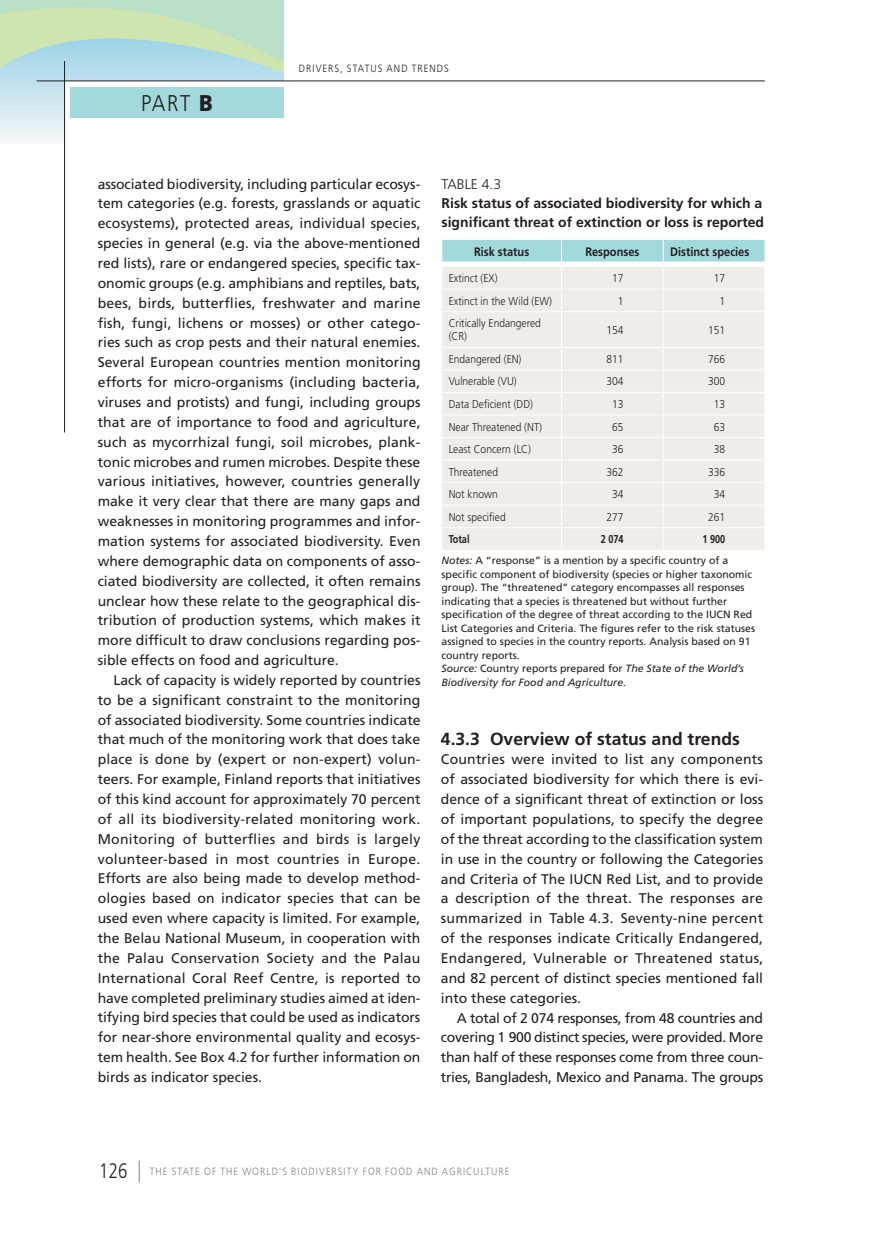
<style>
.page{position:relative;width:874px;height:1241px;background:#fff}
.page>*{position:absolute;margin:0;border:0;box-sizing:border-box;transform-origin:0 0}
.t1{font:300 22.75px "Frutiger LT Std";color:#231f20;scale:.9 1}
.t2{font:300 21px "Frutiger LT Std";color:#231f20;scale:.8 1}
.t3{font:700 17.5px "Frutiger LT Std";color:#231f20}
.t4{font:14px/19.8px "Frutiger LT Std";color:#231f20;text-align:justify}
.t5{font:700 14px/19.2px "Frutiger LT Std";color:#231f20}
.t6{font:300 14px "Frutiger LT Std";color:#231f20}
.t7{font:700 12.25px "Frutiger LT Std";color:#231f20;scale:.9 1}
.t8{font:300 11.38px/13.1px "Frutiger LT Std";color:#231f20;scale:.9 1}
.t9{font:700 11.38px "Frutiger LT Std";color:#231f20;scale:.8 1}
.t10{font:10.5px/13.5px "Frutiger LT Std";color:#231f20}
.t11{font:300 10.5px "Frutiger LT Std";letter-spacing:.11em;color:#808285;scale:.9 1}
.t12{font:300 10.5px "Frutiger LT Std";letter-spacing:.11em;color:#231f20;scale:.9 1}
.s1{font-weight:900}
.s2{font-style:italic}
</style>
<div class="page">
<svg style="left:0;top:94px;width:64px;height:48px"></svg>
<svg style="left:0;top:0;width:284px;height:94px;background:#bddfcd"></svg>
<div style="left:64px;top:81px;width:220px;height:63px;background:#fff"></div>
<div style="left:70px;top:87px;width:214px;height:31px;background:#a2dadc"></div>
<hr style="left:37px;top:80px;width:727px;height:1px;background:#231f20">
<hr style="left:64px;top:61px;width:1px;height:371px;background:#231f20">
<svg style="left:139px;top:1160px;width:1px;height:22px"></svg>
<div style="left:442px;top:312px;width:322px;height:238px;background:#f0ece9"></div>
<hr style="left:561px;top:312px;width:1px;height:35px;background:#fff">
<svg style="left:561px;top:348px;width:1px;height:202px"></svg>
<hr style="left:662px;top:312px;width:1px;height:35px;background:#fff">
<svg style="left:662px;top:348px;width:1px;height:202px"></svg>
<hr style="left:561px;top:347px;width:102px;height:1px;background:#fff">
<hr style="left:663px;top:347px;width:101px;height:1px;background:#fff">
<hr style="left:561px;top:369px;width:102px;height:1px;background:#fff">
<hr style="left:663px;top:369px;width:101px;height:1px;background:#fff">
<hr style="left:561px;top:392px;width:102px;height:1px;background:#fff">
<hr style="left:663px;top:392px;width:101px;height:1px;background:#fff">
<hr style="left:561px;top:414px;width:102px;height:1px;background:#fff">
<hr style="left:663px;top:414px;width:101px;height:1px;background:#fff">
<hr style="left:561px;top:437px;width:102px;height:1px;background:#fff">
<hr style="left:663px;top:437px;width:101px;height:1px;background:#fff">
<hr style="left:561px;top:459px;width:102px;height:1px;background:#fff">
<hr style="left:663px;top:459px;width:101px;height:1px;background:#fff">
<hr style="left:561px;top:482px;width:102px;height:1px;background:#fff">
<hr style="left:663px;top:482px;width:101px;height:1px;background:#fff">
<hr style="left:561px;top:505px;width:102px;height:1px;background:#fff">
<hr style="left:663px;top:505px;width:101px;height:1px;background:#fff">
<hr style="left:561px;top:527px;width:102px;height:1px;background:#fff">
<hr style="left:663px;top:527px;width:101px;height:1px;background:#fff">
<hr style="left:441px;top:347px;width:120px;height:1px;background:#fff">
<hr style="left:441px;top:369px;width:120px;height:1px;background:#fff">
<hr style="left:441px;top:392px;width:120px;height:1px;background:#fff">
<hr style="left:441px;top:414px;width:120px;height:1px;background:#fff">
<hr style="left:441px;top:437px;width:120px;height:1px;background:#fff">
<hr style="left:441px;top:459px;width:120px;height:1px;background:#fff">
<hr style="left:441px;top:482px;width:120px;height:1px;background:#fff">
<hr style="left:441px;top:505px;width:120px;height:1px;background:#fff">
<hr style="left:441px;top:527px;width:120px;height:1px;background:#fff">
<svg style="left:442px;top:239px;width:323px;height:72px;background:#d9e8e6"></svg>
<div style="left:441px;top:261px;width:120px;height:6px;background:#fff"></div>
<h1 class="t1" style="left:141px;top:90px;width:81px">Part <span class="s1">B</span></h1>
<p class="t12" style="left:299px;top:62px;width:168px">Drivers, status and trends</p>
<p class="t4" style="left:98px;top:174px;width:324px">associated biodiversity, including particular ecosys&shy;tem categories (e.g. forests, grasslands or aquatic ecosystems), protected areas, individual species, species in general (e.g. via the above-mentioned red lists), rare or endangered species, specific tax&shy;onomic groups (e.g. amphibians and reptiles, bats, bees, birds, butterflies, freshwater and marine fish, fungi, lichens or mosses) or other catego&shy;ries such as crop pests and their natural enemies.<br>Several European countries mention monitoring efforts for micro-organisms (including bacteria, viruses and protists) and fungi, including groups that are of importance to food and agriculture, such as mycorrhizal fungi, soil microbes, plank&shy;tonic microbes and rumen microbes. Despite these various initiatives, however, countries generally make it very clear that there are many gaps and weaknesses in monitoring programmes and infor&shy;mation systems for associated biodiversity. Even where demographic data on components of asso&shy;ciated biodiversity are collected, it often remains unclear how these relate to the geographical dis&shy;tribution of production systems, which makes it more difficult to draw conclusions regarding pos&shy;sible effects on food and agriculture.</p>
<p class="t4" style="left:98px;top:670px;width:324px;text-indent:16px">Lack of capacity is widely reported by countries to be a significant constraint to the monitoring of associated biodiversity. Some countries indicate that much of the monitoring work that does take place is done by (expert or non-expert) volun&shy;teers. For example, Finland reports that initiatives of this kind account for approximately 70 percent of all its biodiversity-related monitoring work.<br>Monitoring of butterflies and birds is largely volunteer-based in most countries in Europe.<br>Efforts are also being made to develop method&shy;ologies based on indicator species that can be used even where capacity is limited. For example, the Belau National Museum, in cooperation with the Palau Conservation Society and the Palau International Coral Reef Centre, is reported to have completed preliminary studies aimed at iden&shy;tifying bird species that could be used as indicators for near-shore environmental quality and ecosys&shy;tem health. See Box 4.2 for further information on birds as indicator species.</p>
<p class="t6" style="left:441px;top:176px;width:15px">Table</p>
<p class="t6" style="left:481px;top:176px;width:21px">4.3</p>
<p class="t5" style="left:441px;top:193px;width:324px">Risk status of associated biodiversity for which a significant threat of extinction or loss is reported</p>
<p class="t7" style="left:474px;top:244px;width:63px">Risk status</p>
<p class="t7" style="left:585px;top:244px;width:61px">Responses</p>
<p class="t7" style="left:670px;top:244px;width:89px">Distinct species</p>
<p class="t8" style="left:448px;top:272px;width:56px">Extinct (EX)</p>
<p class="t8" style="left:611px;top:272px;width:14px">17</p>
<p class="t8" style="left:713px;top:272px;width:14px">17</p>
<p class="t8" style="left:448px;top:294px;width:116px">Extinct in the Wild (EW)</p>
<p class="t8" style="left:617px;top:294px;width:8px">1</p>
<p class="t8" style="left:719px;top:294px;width:8px">1</p>
<p class="t8" style="left:448px;top:317px;width:104px">Critically Endangered (CR)</p>
<p class="t8" style="left:606px;top:323px;width:20px">154</p>
<p class="t8" style="left:707px;top:323px;width:20px">151</p>
<p class="t8" style="left:448px;top:352px;width:82px">Endangered (EN)</p>
<p class="t8" style="left:606px;top:352px;width:20px">811</p>
<p class="t8" style="left:707px;top:352px;width:20px">766</p>
<p class="t8" style="left:448px;top:375px;width:77px">Vulnerable (VU)</p>
<p class="t8" style="left:606px;top:375px;width:20px">304</p>
<p class="t8" style="left:707px;top:375px;width:20px">300</p>
<p class="t8" style="left:448px;top:397px;width:95px">Data Deficient (DD)</p>
<p class="t8" style="left:611px;top:397px;width:14px">13</p>
<p class="t8" style="left:713px;top:397px;width:14px">13</p>
<p class="t8" style="left:448px;top:420px;width:105px">Near Threatened (NT)</p>
<p class="t8" style="left:611px;top:420px;width:14px">65</p>
<p class="t8" style="left:713px;top:420px;width:14px">63</p>
<p class="t8" style="left:448px;top:442px;width:93px">Least Concern (LC)</p>
<p class="t8" style="left:611px;top:442px;width:14px">36</p>
<p class="t8" style="left:713px;top:442px;width:14px">38</p>
<p class="t8" style="left:448px;top:465px;width:56px">Threatened</p>
<p class="t8" style="left:606px;top:465px;width:20px">362</p>
<p class="t8" style="left:707px;top:465px;width:20px">336</p>
<p class="t8" style="left:448px;top:488px;width:56px">Not known</p>
<p class="t8" style="left:611px;top:488px;width:14px">34</p>
<p class="t8" style="left:713px;top:488px;width:14px">34</p>
<p class="t8" style="left:448px;top:510px;width:65px">Not specified</p>
<p class="t8" style="left:606px;top:510px;width:20px">277</p>
<p class="t8" style="left:707px;top:510px;width:20px">261</p>
<p class="t9" style="left:448px;top:532px;width:27px">Total</p>
<p class="t9" style="left:600px;top:532px;width:30px">2 074</p>
<p class="t9" style="left:702px;top:532px;width:30px">1 900</p>
<p class="t10" style="left:441px;top:554px;width:315px"><span class="s2">Notes:</span> A “response” is a mention by a specific country of a specific component of biodiversity (species or higher taxonomic group). The “threatened” category encompasses all responses indicating that a species is threatened but without further specification of the degree of threat according to the IUCN Red List Categories and Criteria. The figures refer to the risk statuses assigned to species in the country reports. Analysis based on 91 country reports.<br><span class="s2">Source:</span> Country reports prepared for <span class="s2">The State of the World’s Biodiversity for Food and Agriculture</span>.</p>
<p class="t3" style="left:441px;top:728px;width:300px">4.3.3 Overview of status and trends</p>
<p class="t4" style="left:440px;top:749px;width:324px">Countries were invited to list any components of associated biodiversity for which there is evi&shy;dence of a significant threat of extinction or loss of important populations, to specify the degree of the threat according to the classification system in use in the country or following the Categories and Criteria of The IUCN Red List, and to provide a description of the threat. The responses are summarized in Table 4.3. Seventy-nine percent of the responses indicate Critically Endangered, Endangered, Vulnerable or Threatened status, and 82 percent of distinct species mentioned fall into these categories.</p>
<p class="t4" style="left:441px;top:1007px;width:323px;text-indent:16px">A total of 2 074 responses, from 48 countries and covering 1 900 distinct species, were provided. More than half of these responses come from three coun&shy;tries, Bangladesh, Mexico and Panama. The groups</p>
<h2 class="t2" style="left:99px;top:1158px;width:37px">126</h2>
<p class="t11" style="left:150px;top:1165px;width:86px">the state OF THE</p>
<p class="t11" style="left:242px;top:1165px;width:278px">WORLD'S biodiversity FOr FOOD AN D AGRICU LTURE</p>
</div>
